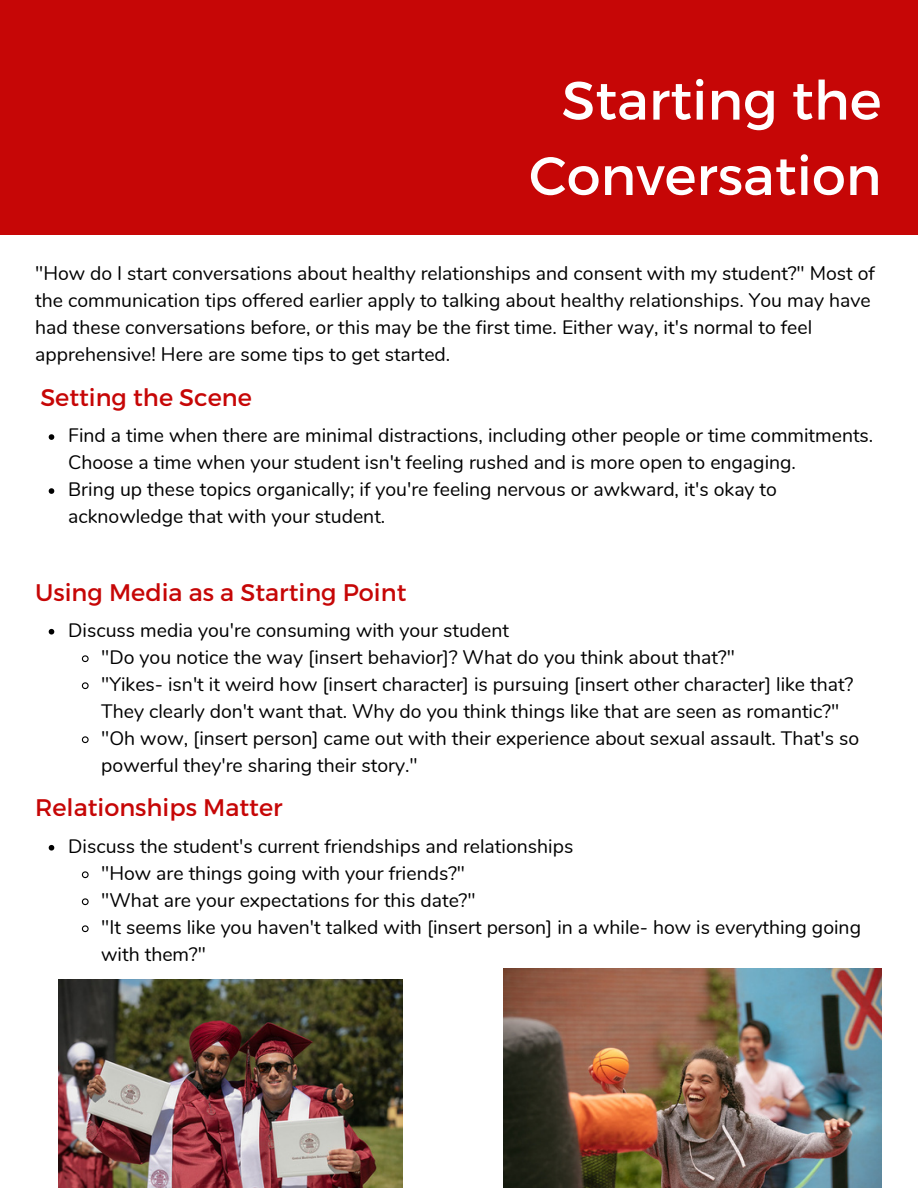
<style>
.page{position:relative;width:918px;height:1188px;background:#fff}
.page>*{position:absolute;margin:0;border:0;box-sizing:border-box;transform-origin:0 0}
.t1{font:54px/75.3px "Montserrat";color:#fff;text-align:right}
.t2{font:24px "Montserrat";color:#c60606}
.t3{font:19.5px/27px "Nunito";color:#000}
</style>
<div class="page">
<div style="left:0;top:0;width:918px;height:235px;background:#c60606"></div>
<svg style="left:49px;top:845px;width:5px;height:6px"></svg>
<svg style="left:81px;top:871px;width:8px;height:8px"></svg>
<svg style="left:81px;top:898px;width:8px;height:8px"></svg>
<svg style="left:81px;top:925px;width:8px;height:8px"></svg>
<img style="left:503px;top:968px;width:378px;height:220px">
<img style="left:58px;top:980px;width:344px;height:208px">
<svg style="left:49px;top:434px;width:5px;height:6px"></svg>
<svg style="left:49px;top:488px;width:5px;height:6px"></svg>
<svg style="left:49px;top:629px;width:5px;height:6px"></svg>
<svg style="left:81px;top:655px;width:8px;height:8px"></svg>
<svg style="left:81px;top:682px;width:8px;height:8px"></svg>
<svg style="left:81px;top:736px;width:8px;height:8px"></svg>
<h1 class="t1" style="left:529px;top:60px;width:354px">Starting the<br>Conversation</h1>
<p class="t3" style="left:35px;top:260px;width:841px">"How do I start conversations about healthy relationships and consent with my student?" Most of the communication tips offered earlier apply to talking about healthy relationships. You may have had these conversations before, or this may be the first time. Either way, it's normal to feel apprehensive! Here are some tips to get started.</p>
<p class="t2" style="left:40px;top:381px;width:213px">Setting the Scene</p>
<p class="t3" style="left:68px;top:422px;width:807px">Find a time when there are minimal distractions, including other people or time commitments.<br>Choose a time when your student isn't feeling rushed and is more open to engaging.<br>Bring up these topics organically; if you're feeling nervous or awkward, it's okay to acknowledge that with your student.</p>
<p class="t2" style="left:35px;top:576px;width:373px">Using Media as a Starting Point</p>
<p class="t3" style="left:101px;top:617px;width:759px;text-indent:-33px">Discuss media you're consuming with your student<br>"Do you notice the way [insert behavior]? What do you think about that?"<br>"Yikes- isn't it weird how [insert character] is pursuing [insert other character] like that?<br>They clearly don't want that. Why do you think things like that are seen as romantic?" "Oh wow, [insert person] came out with their experience about sexual assault. That's so powerful they're sharing their story."</p>
<p class="t2" style="left:35px;top:792px;width:249px">Relationships Matter</p>
<p class="t3" style="left:101px;top:833px;width:761px;text-indent:-33px">Discuss the student's current friendships and relationships<br>"How are things going with your friends?"<br>"What are your expectations for this date?"<br>"It seems like you haven't talked with [insert person] in a while- how is everything going with them?"</p>
</div>
